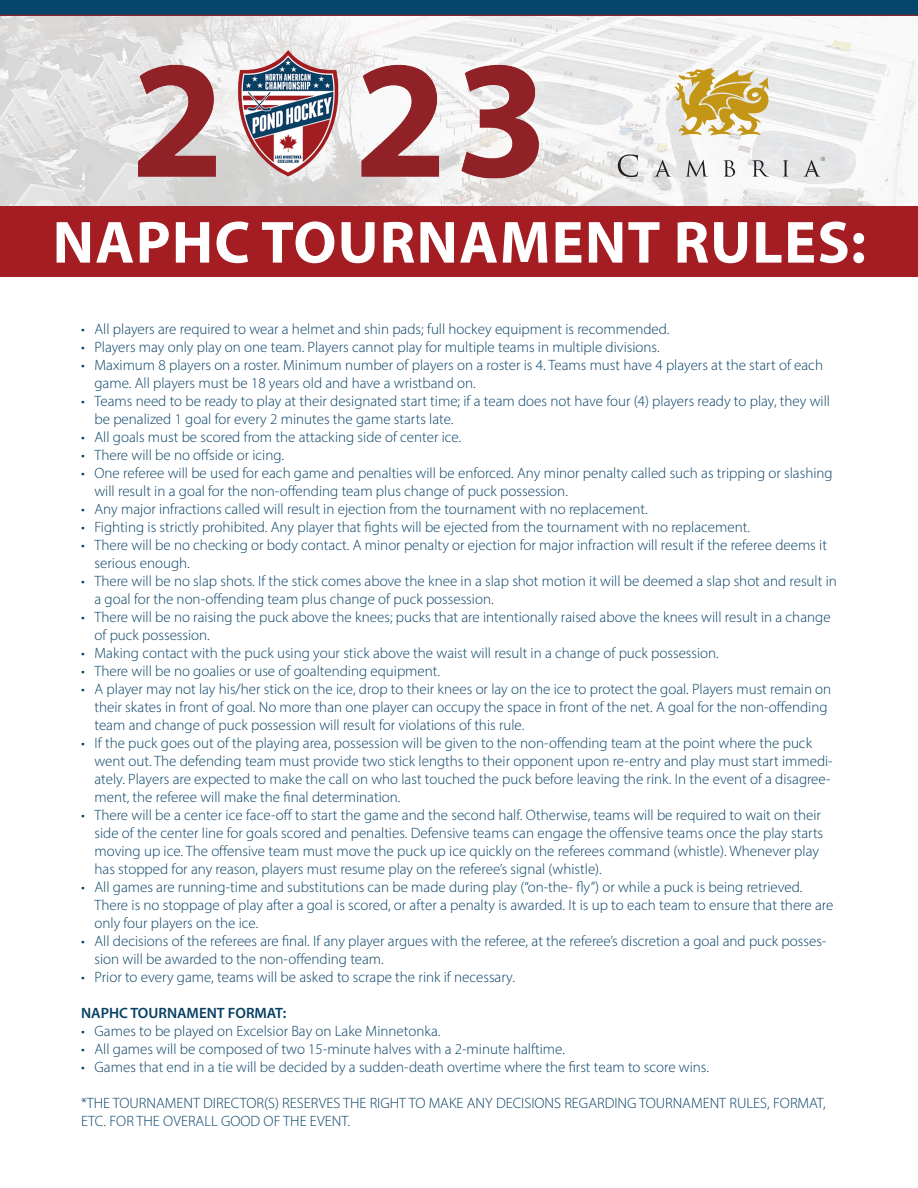
<style>
.page{position:relative;width:918px;height:1188px;background:#fff}
.page>*{position:absolute;margin:0;border:0;box-sizing:border-box;transform-origin:0 0}
.t1{font:700 60px "Myriad Pro";letter-spacing:.02em;color:#fff}
.t2{font:300 15px/18px "Myriad Pro";color:#064065}
.t3{font:600 15px "Myriad Pro";color:#064065}
</style>
<div class="page">
<img style="left:0;top:16px;width:918px;height:191px">
<div style="left:0;top:207px;width:918px;height:70px;background:#a31d22"></div>
<svg style="left:0;top:0;width:918px;height:16px;background:#104266"></svg>
<svg style="left:674px;top:68px;width:95px;height:68px"></svg>
<svg style="left:618px;top:154px;width:20px;height:23px"></svg>
<svg style="left:686px;top:160px;width:22px;height:17px"></svg>
<svg style="left:724px;top:160px;width:11px;height:17px"></svg>
<svg style="left:752px;top:160px;width:17px;height:17px"></svg>
<svg style="left:783px;top:160px;width:6px;height:17px"></svg>
<svg style="left:654px;top:160px;width:17px;height:17px"></svg>
<svg style="left:803px;top:157px;width:22px;height:20px"></svg>
<img style="left:114px;top:39px;width:453px;height:157px">
<h1 class="t1" style="left:53px;top:203px;width:815px">NAPHC TOURNAMENT RULES:</h1>
<p class="t2" style="left:81px;top:320px;width:590px">• All players are required to wear a helmet and shin pads; full hockey equipment is recommended.</p>
<p class="t2" style="left:81px;top:338px;width:580px">• Players may only play on one team. Players cannot play for multiple teams in multiple divisions.</p>
<p class="t2" style="left:94px;top:356px;width:730px;text-indent:-14px">• Maximum 8 players on a roster. Minimum number of players on a roster is 4. Teams must have 4 players at the start of each game. All players must be 18 years old and have a wristband on.</p>
<p class="t2" style="left:94px;top:392px;width:737px;text-indent:-14px">• Teams need to be ready to play at their designated start time; if a team does not have four (4) players ready to play, they will be penalized 1 goal for every 2 minutes the game starts late.</p>
<p class="t2" style="left:81px;top:428px;width:382px">• All goals must be scored from the attacking side of center ice.</p>
<p class="t2" style="left:81px;top:446px;width:204px">• There will be no offside or icing.</p>
<p class="t2" style="left:94px;top:464px;width:740px;text-indent:-14px">• One referee will be used for each game and penalties will be enforced. Any minor penalty called such as tripping or slashing will result in a goal for the non-offending team plus change of puck possession.</p>
<p class="t2" style="left:81px;top:500px;width:568px">• Any major infractions called will result in ejection from the tournament with no replacement.</p>
<p class="t2" style="left:81px;top:518px;width:670px">• Fighting is strictly prohibited. Any player that fights will be ejected from the tournament with no replacement.</p>
<p class="t2" style="left:94px;top:536px;width:734px;text-indent:-14px">• There will be no checking or body contact. A minor penalty or ejection for major infraction will result if the referee deems it serious enough.</p>
<p class="t2" style="left:94px;top:572px;width:744px;text-indent:-14px">• There will be no slap shots. If the stick comes above the knee in a slap shot motion it will be deemed a slap shot and result in a goal for the non-offending team plus change of puck possession.</p>
<p class="t2" style="left:94px;top:608px;width:738px;text-indent:-14px">• There will be no raising the puck above the knees; pucks that are intentionally raised above the knees will result in a change of puck possession.</p>
<p class="t2" style="left:81px;top:644px;width:639px">• Making contact with the puck using your stick above the waist will result in a change of puck possession.</p>
<p class="t2" style="left:81px;top:662px;width:361px">• There will be no goalies or use of goaltending equipment.</p>
<p class="t2" style="left:94px;top:680px;width:738px;text-indent:-14px">• A player may not lay his/her stick on the ice, drop to their knees or lay on the ice to protect the goal. Players must remain on their skates in front of goal. No more than one player can occupy the space in front of the net. A goal for the non-offending team and change of puck possession will result for violations of this rule.</p>
<p class="t2" style="left:94px;top:734px;width:740px;text-indent:-14px">• If the puck goes out of the playing area, possession will be given to the non-offending team at the point where the puck went out. The defending team must provide two stick lengths to their opponent upon re-entry and play must start immedi&shy;ately. Players are expected to make the call on who last touched the puck before leaving the rink. In the event of a disagree&shy;ment, the referee will make the final determination.</p>
<p class="t2" style="left:95px;top:806px;width:730px;text-indent:-14px">• There will be a center ice face-off to start the game and the second half. Otherwise, teams will be required to wait on their side of the center line for goals scored and penalties. Defensive teams can engage the offensive teams once the play starts moving up ice. The offensive team must move the puck up ice quickly on the referees command (whistle). Whenever play has stopped for any reason, players must resume play on the referee’s signal (whistle).</p>
<p class="t2" style="left:95px;top:878px;width:740px;text-indent:-14px">• All games are running-time and substitutions can be made during play (“on-the- fly”) or while a puck is being retrieved.<br>There is no stoppage of play after a goal is scored, or after a penalty is awarded. It is up to each team to ensure that there are only four players on the ice.</p>
<p class="t2" style="left:95px;top:932px;width:733px;text-indent:-14px">• All decisions of the referees are final. If any player argues with the referee, at the referee’s discretion a goal and puck posses&shy;sion will be awarded to the non-offending team.</p>
<p class="t2" style="left:81px;top:968px;width:436px">• Prior to every game, teams will be asked to scrape the rink if necessary.</p>
<p class="t3" style="left:81px;top:1003px;width:207px">NAPHC TOURNAMENT FORMAT:</p>
<p class="t2" style="left:81px;top:1022px;width:361px">• Games to be played on Excelsior Bay on Lake Minnetonka.</p>
<p class="t2" style="left:81px;top:1040px;width:486px">• All games will be composed of two 15-minute halves with a 2-minute halftime.</p>
<p class="t2" style="left:81px;top:1058px;width:630px">• Games that end in a tie will be decided by a sudden-death overtime where the first team to score wins.</p>
<p class="t2" style="left:81px;top:1094px;width:746px">*THE TOURNAMENT DIRECTOR(S) RESERVES THE RIGHT TO MAKE ANY DECISIONS REGARDING TOURNAMENT RULES, FORMAT,<br>ETC. FOR THE OVERALL GOOD OF THE EVENT.</p>
</div>
